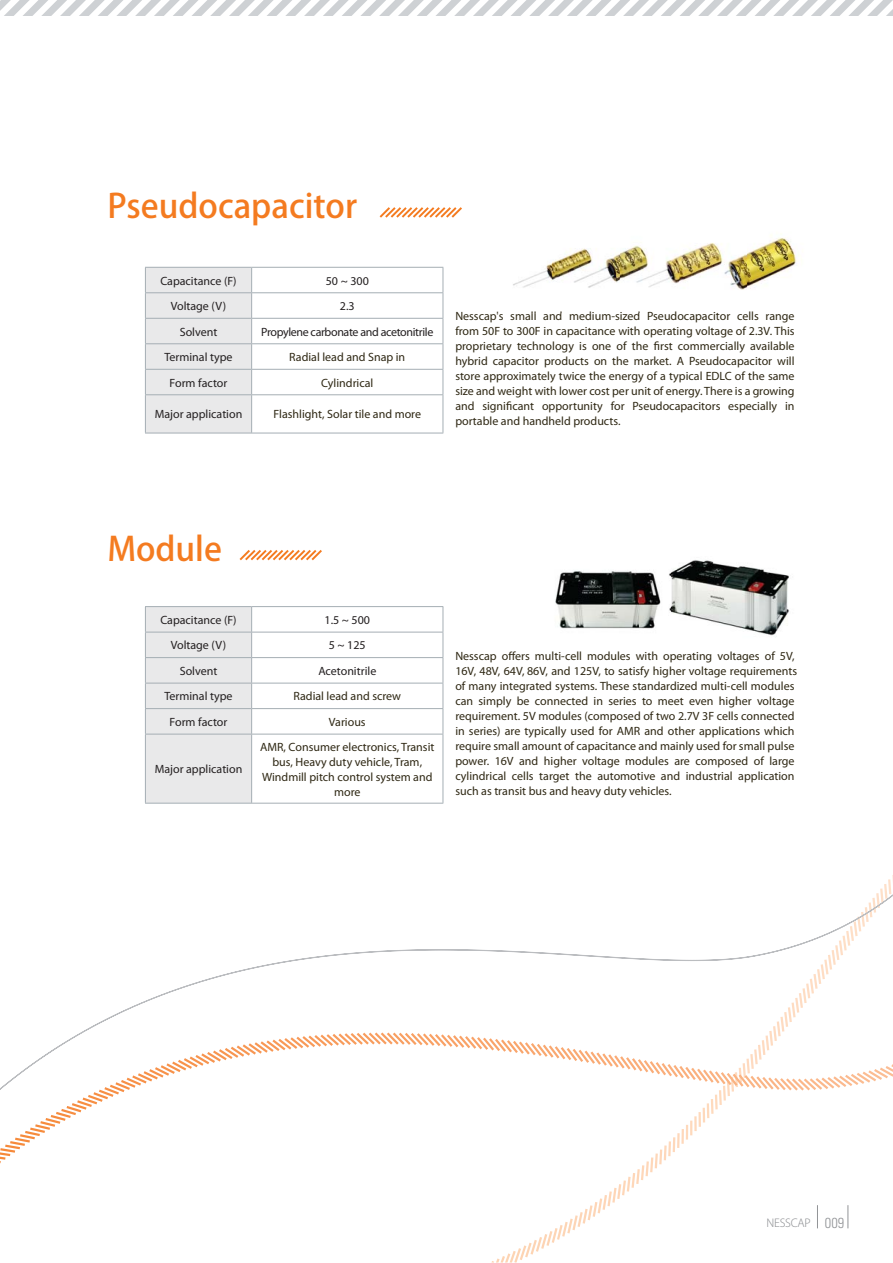
<style>
.page{position:relative;width:893px;height:1263px;background:#fff}
.page>*{position:absolute;margin:0;border:0;box-sizing:border-box;transform-origin:0 0}
.t1{font:33px "Koz Go Pr 6 N Medium 90 msp RKSJ H";color:#f47b20}
.t2{font:12px/15px "Myriad Pro";color:#2e2713;text-align:justify}
.t3{font:12px "Myriad Pro";color:#231f20}
.t4{font:12px "Myriad Pro";letter-spacing:-.03em;color:#231f20}
.t5{font:12px "Myriad Pro";color:#2f2713}
.t6{font:11.1px "Koz Go Pr 6 N Light 90 msp RKSJ H";letter-spacing:-.02em;color:#939598}
.s1{color:#2f2713}
.s2{font-family:"Univers";font-weight:300;font-stretch:condensed;font-size:14.55px}
</style>
<div class="page">
<svg style="left:85px;top:694px;width:808px;height:569px"></svg>
<svg style="left:0;top:1030px;width:893px;height:135px"></svg>
<hr style="left:252px;top:267px;width:191px;height:1px;background:#a5aeb4">
<hr style="left:252px;top:292px;width:191px;height:1px;background:#a5aeb4">
<hr style="left:252px;top:318px;width:191px;height:1px;background:#a5aeb4">
<hr style="left:252px;top:343px;width:191px;height:1px;background:#a5aeb4">
<hr style="left:252px;top:369px;width:191px;height:1px;background:#a5aeb4">
<svg style="left:145px;top:267px;width:107px;height:166px;background:#e5e6e7"></svg>
<svg style="left:443px;top:268px;width:1px;height:126px"></svg>
<hr style="left:145px;top:394px;width:107px;height:1px;background:#a5aeb4">
<hr style="left:145px;top:395px;width:1px;height:38px;background:#a5aeb4">
<hr style="left:252px;top:394px;width:191px;height:1px;background:#a5aeb4">
<hr style="left:251px;top:395px;width:1px;height:38px;background:#a5aeb4">
<hr style="left:443px;top:395px;width:1px;height:38px;background:#a5aeb4">
<hr style="left:145px;top:433px;width:298px;height:1px;background:#a5aeb4">
<hr style="left:145px;top:606px;width:107px;height:1px;background:#a5aeb4">
<hr style="left:252px;top:606px;width:191px;height:1px;background:#a5aeb4">
<hr style="left:252px;top:632px;width:191px;height:1px;background:#a5aeb4">
<hr style="left:252px;top:657px;width:191px;height:1px;background:#a5aeb4">
<hr style="left:252px;top:683px;width:191px;height:1px;background:#a5aeb4">
<hr style="left:252px;top:708px;width:191px;height:1px;background:#a5aeb4">
<div style="left:145px;top:607px;width:107px;height:196px;background:#e9e9ea"></div>
<svg style="left:443px;top:607px;width:1px;height:127px"></svg>
<hr style="left:145px;top:734px;width:107px;height:1px;background:#a5aeb4">
<hr style="left:145px;top:734px;width:1px;height:69px;background:#a5aeb4">
<hr style="left:252px;top:734px;width:191px;height:1px;background:#a5aeb4">
<hr style="left:251px;top:734px;width:1px;height:69px;background:#a5aeb4">
<hr style="left:443px;top:734px;width:1px;height:69px;background:#a5aeb4">
<hr style="left:145px;top:803px;width:298px;height:1px;background:#a5aeb4">
<svg style="left:0;top:0;width:893px;height:16px"></svg>
<svg style="left:379px;top:207px;width:83px;height:11px"></svg>
<svg style="left:239px;top:550px;width:83px;height:11px"></svg>
<img style="left:513px;top:261px;width:40px;height:27px">
<img style="left:553px;top:248px;width:67px;height:40px">
<img style="left:678px;top:237px;width:121px;height:52px">
<img style="left:620px;top:245px;width:58px;height:42px">
<img style="left:696px;top:237px;width:50px;height:53px">
<img style="left:555px;top:571px;width:84px;height:58px">
<img style="left:639px;top:560px;width:150px;height:77px">
<h1 class="t1" style="left:107px;top:193px;width:251px">Pseudocapacitor</h1>
<p class="t3" style="left:160px;top:276px;width:78px">Capacitance (F)</p>
<p class="t3" style="left:326px;top:276px;width:45px">50 ~ 300</p>
<p class="t3" style="left:171px;top:301px;width:57px">Voltage (V)</p>
<p class="t3" style="left:340px;top:301px;width:16px">2.3</p>
<p class="t3" style="left:180px;top:327px;width:39px">Solvent</p>
<p class="t4" style="left:261px;top:327px;width:174px">Propylene carbonate and acetonitrile</p>
<p class="t3" style="left:164px;top:352px;width:70px">Terminal type</p>
<p class="t2" style="left:289px;top:350px;width:117px">Radial lead and Snap in</p>
<p class="t3" style="left:170px;top:378px;width:59px">Form factor</p>
<p class="t2" style="left:321px;top:376px;width:54px">Cylindrical</p>
<p class="t3" style="left:155px;top:410px;width:89px">Major application</p>
<p class="t2" style="left:273px;top:408px;width:149px">Flashlight, Solar tile and more</p>
<p class="t2" style="left:455px;top:309px;width:341px;text-indent:164px"><span class="s1">i d P</span>seu ocapacitor cells range from 50F to 300F in capacitance with operating voltage of 2.3V. This proprietary technology is one of the first commercially available hybrid capacitor products on the market. A Pseudocapacitor will store approximately twice the energy of a typical EDLC of the same size and weight with lower cost per unit of energy. There is a growing and significant opportunity for Pseudocapacitors especially in portable and handheld products.</p>
<p class="t5" style="left:497px;top:311px;width:4px">'</p>
<p class="t5" style="left:531px;top:311px;width:7px">ll</p>
<p class="t5" style="left:556px;top:311px;width:8px">d</p>
<p class="t5" style="left:585px;top:311px;width:11px">di</p>
<p class="t5" style="left:671px;top:311px;width:8px">d</p>
<p class="t2" style="left:455px;top:309px;width:180px">Nesscap s sma an me um-s ze</p>
<h1 class="t1" style="left:107px;top:536px;width:116px">Module</h1>
<p class="t3" style="left:160px;top:615px;width:78px">Capacitance (F)</p>
<p class="t3" style="left:325px;top:615px;width:47px">1.5 ~ 500</p>
<p class="t3" style="left:171px;top:641px;width:57px">Voltage (V)</p>
<p class="t3" style="left:329px;top:641px;width:38px">5 ~ 125</p>
<p class="t3" style="left:180px;top:666px;width:39px">Solvent</p>
<p class="t3" style="left:318px;top:666px;width:59px">Acetonitrile</p>
<p class="t3" style="left:164px;top:692px;width:70px">Terminal type</p>
<p class="t2" style="left:293px;top:690px;width:109px">Radial lead and screw</p>
<p class="t3" style="left:170px;top:717px;width:59px">Form factor</p>
<p class="t2" style="left:329px;top:715px;width:38px">Various</p>
<p class="t3" style="left:155px;top:765px;width:89px">Major application</p>
<p class="t2" style="left:260px;top:740px;width:176px;text-align:center">AMR, Consumer electronics, Transit bus, Heavy duty vehicle, Tram,<br>Windmill pitch control system and more</p>
<p class="t2" style="left:455px;top:649px;width:343px;text-align:left">Nesscap offers multi-cell modules with operating voltages of 5V, 16V, 48V, 64V, 86V, and 125V, to satisfy higher voltage requirements of many integrated systems. These standardized multi-cell modules can simply be connected in series to meet even higher voltage requirement. 5V modules (composed of two 2.7V 3F cells connected in series) are typically used for AMR and other applications which require small amount of capacitance and mainly used for small pulse power. 16V and higher voltage modules are composed of large cylindrical cells target the automotive and industrial application such as transit bus and heavy duty vehicles.</p>
<p class="t6" style="left:766px;top:1219px;width:79px">NESSCAP <span class="s2">009</span></p>
</div>
